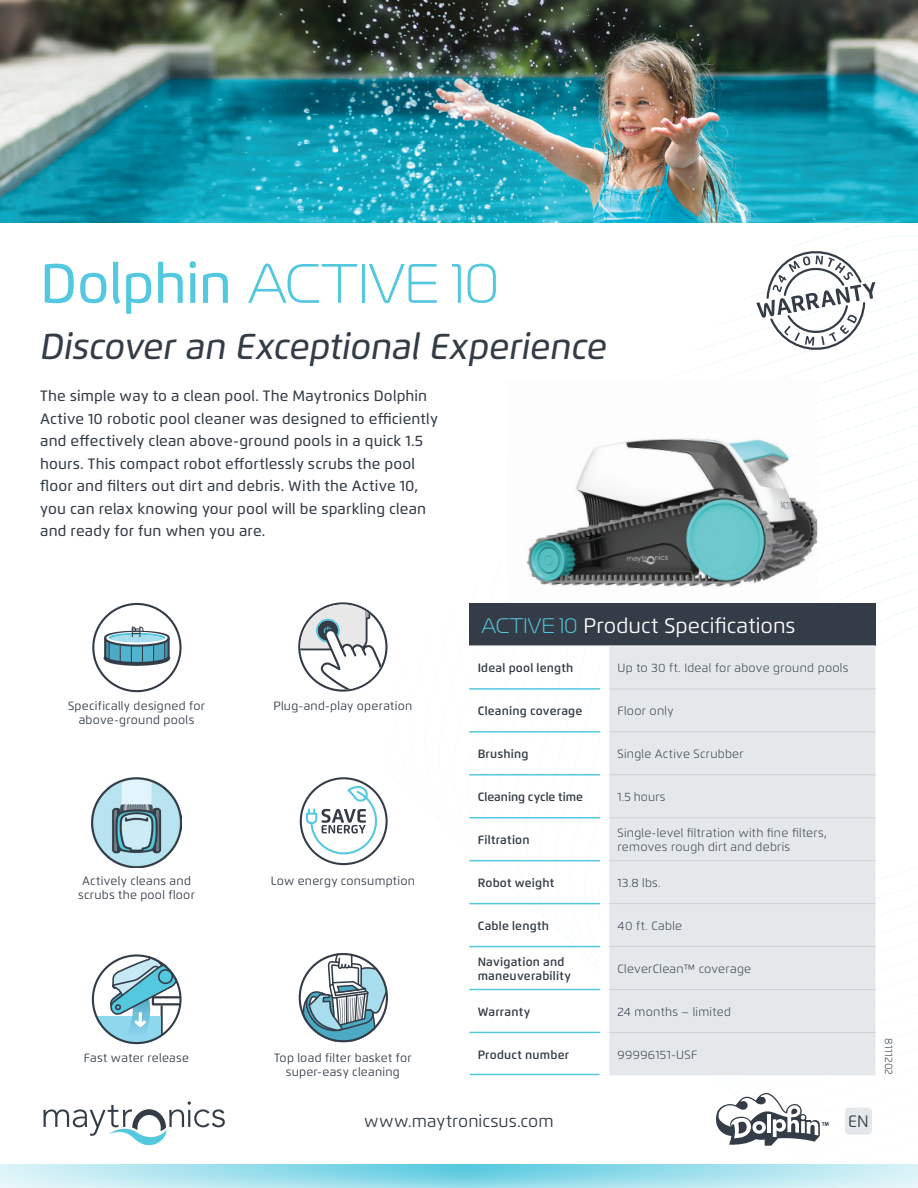
<style>
.page{position:relative;width:918px;height:1188px;background:#fff}
.page>*{position:absolute;margin:0;border:0;box-sizing:border-box;transform-origin:0 0}
.t1{font:300 55.5px "Magistral";letter-spacing:.005em;color:#54c8df}
.t2{font:italic 500 36px "Flexo";letter-spacing:-.005em;color:#343d47}
.t3{font:21px "Flexo";letter-spacing:.005em;color:#fff}
.t4{font:16.95px "Flexo";letter-spacing:.005em;color:#343d47}
.lang{font:16.5px "Flexo";color:#343d47}
.t5{font:500 15px/22.5px "Flexo";letter-spacing:.01em;color:#343d47}
.t6{font:300 12px "Flexo";letter-spacing:.02em;color:#343d47}
.flexo_med_14{font:12px/14.4px "Flexo";letter-spacing:.02em;color:#343d47;text-align:center}
.t7{font:600 12px "Flexo";letter-spacing:.015em;color:#343d47}
.t8{font:600 12px "Flexo";letter-spacing:-.005em;color:#343d47}
.t9{font:300 10.5px "Flexo";letter-spacing:.035em;color:#343d47}
.s1{font-family:"Flexo";font-weight:500}
.s2{font-family:"Magistral";font-weight:300;color:#54c8df}
</style>
<div class="page">
<svg style="left:92px;top:954px;width:90px;height:90px"></svg>
<svg style="left:298px;top:602px;width:89px;height:90px"></svg>
<img style="left:0;top:0;width:918px;height:223px">
<svg style="left:387px;top:205px;width:531px;height:755px"></svg>
<svg style="left:845px;top:1108px;width:27px;height:27px"></svg>
<svg style="left:43px;top:1101px;width:182px;height:45px"></svg>
<svg style="left:716px;top:1093px;width:112px;height:53px"></svg>
<svg style="left:0;top:1164px;width:918px;height:24px;background:#a6e2ee"></svg>
<img style="left:506px;top:378px;width:312px;height:225px">
<div style="left:469px;top:603px;width:406px;height:43px;background:#343d47"></div>
<div style="left:609px;top:647px;width:266px;height:342px;background:#e5e8eb"></div>
<div style="left:609px;top:990px;width:266px;height:85px;background:#e5e8eb"></div>
<hr style="left:469px;top:688px;width:131px;height:2px;background:#54c8df">
<hr style="left:469px;top:731px;width:131px;height:2px;background:#54c8df">
<hr style="left:469px;top:774px;width:131px;height:2px;background:#54c8df">
<hr style="left:469px;top:817px;width:131px;height:1px;background:#54c8df">
<hr style="left:469px;top:860px;width:131px;height:1px;background:#54c8df">
<hr style="left:469px;top:903px;width:131px;height:1px;background:#54c8df">
<hr style="left:469px;top:946px;width:131px;height:1px;background:#54c8df">
<div style="left:600px;top:646px;width:9px;height:43px;background:#fff"></div>
<div style="left:600px;top:689px;width:9px;height:43px;background:#fff"></div>
<div style="left:600px;top:732px;width:9px;height:43px;background:#fff"></div>
<div style="left:600px;top:775px;width:9px;height:43px;background:#fff"></div>
<div style="left:600px;top:818px;width:9px;height:43px;background:#fff"></div>
<div style="left:600px;top:861px;width:9px;height:43px;background:#fff"></div>
<div style="left:600px;top:904px;width:9px;height:43px;background:#fff"></div>
<div style="left:600px;top:947px;width:9px;height:43px;background:#fff"></div>
<hr style="left:609px;top:689px;width:266px;height:1px;background:#ccd1d7">
<hr style="left:609px;top:731px;width:266px;height:1px;background:#ccd1d7">
<hr style="left:609px;top:774px;width:266px;height:1px;background:#ccd1d7">
<hr style="left:609px;top:817px;width:266px;height:1px;background:#ccd1d7">
<hr style="left:609px;top:860px;width:266px;height:1px;background:#ccd1d7">
<hr style="left:609px;top:903px;width:266px;height:1px;background:#ccd1d7">
<hr style="left:609px;top:946px;width:266px;height:1px;background:#ccd1d7">
<hr style="left:605px;top:646px;width:270px;height:1px;background:#fff">
<hr style="left:469px;top:646px;width:136px;height:1px;background:#fff">
<hr style="left:609px;top:989px;width:266px;height:1px;background:#ccd1d7">
<hr style="left:469px;top:989px;width:131px;height:1px;background:#54c8df">
<hr style="left:469px;top:1032px;width:131px;height:1px;background:#54c8df">
<hr style="left:609px;top:1032px;width:266px;height:1px;background:#ccd1d7">
<hr style="left:470px;top:1074px;width:130px;height:1px;background:#54c8df">
<svg style="left:299px;top:953px;width:89px;height:89px"></svg>
<svg style="left:92px;top:603px;width:90px;height:89px"></svg>
<svg style="left:756px;top:249px;width:119px;height:103px"></svg>
<svg style="left:300px;top:777px;width:88px;height:88px"></svg>
<img style="left:91px;top:777px;width:91px;height:91px">
<p class="t1" style="left:40px;top:250px;width:460px"><span class="s1">Dolphin</span> ACTIVE 10</p>
<p class="t2" style="left:40px;top:325px;width:568px">Discover an Exceptional Experience</p>
<p class="t5" style="left:40px;top:385px;width:399px">The simple way to a clean pool. The Maytronics Dolphin Active 10 robotic pool cleaner was designed to efficiently and effectively clean above-ground pools in a quick 1.5 hours. This compact robot effortlessly scrubs the pool floor and filters out dirt and debris. With the Active 10, you can relax knowing your pool will be sparkling clean and ready for fun when you are.</p>
<p class="t3" style="left:482px;top:613px;width:315px"><span class="s2">ACTIVE 10</span> Product Specifications</p>
<p class="t6" style="left:618px;top:661px;width:232px">Up to 30 ft. Ideal for above ground pools</p>
<p class="t7" style="left:478px;top:660px;width:97px">Ideal pool length</p>
<p class="flexo_med_14" style="left:68px;top:698px;width:138px">Specifically designed for above-ground pools</p>
<p class="flexo_med_14" style="left:273px;top:698px;width:141px">Plug-and-play operation</p>
<p class="t7" style="left:478px;top:704px;width:106px">Cleaning coverage</p>
<p class="t6" style="left:618px;top:704px;width:57px">Floor only</p>
<p class="t7" style="left:478px;top:747px;width:52px">Brushing</p>
<p class="t6" style="left:618px;top:747px;width:128px">Single Active Scrubber</p>
<p class="t8" style="left:478px;top:789px;width:107px">Cleaning cycle time</p>
<p class="t6" style="left:618px;top:790px;width:49px">1.5 hours</p>
<p class="flexo_med_14" style="left:78px;top:873px;width:118px">Actively cleans and scrubs the pool floor</p>
<p class="flexo_med_14" style="left:271px;top:873px;width:146px">Low energy consumption</p>
<p class="t7" style="left:478px;top:832px;width:53px">Filtration</p>
<p class="t7" style="left:478px;top:875px;width:78px">Robot weight</p>
<p class="t6" style="left:618px;top:825px;width:211px">Single-level filtration with fine filters,</p>
<p class="t6" style="left:618px;top:840px;width:174px">removes rough dirt and debris</p>
<p class="t6" style="left:618px;top:875px;width:45px">13.8 lbs.</p>
<p class="t7" style="left:478px;top:918px;width:73px">Cable length</p>
<p class="t7" style="left:478px;top:954px;width:88px">Navigation and</p>
<p class="t7" style="left:478px;top:968px;width:95px">maneuverability</p>
<p class="t6" style="left:618px;top:918px;width:66px">40 ft. Cable</p>
<p class="t6" style="left:618px;top:961px;width:135px">CleverClean™ coverage</p>
<p class="t7" style="left:478px;top:1004px;width:54px">Warranty</p>
<p class="t6" style="left:618px;top:1004px;width:115px">24 months – limited</p>
<p class="flexo_med_14" style="left:84px;top:1050px;width:107px">Fast water release</p>
<p class="flexo_med_14" style="left:274px;top:1050px;width:139px">Top load filter basket for super-easy cleaning</p>
<p class="t7" style="left:478px;top:1048px;width:93px">Product number</p>
<p class="t6" style="left:618px;top:1047px;width:81px">99996151-USF</p>
<p class="t9" style="left:895px;top:1038px;width:38px;rotate:90deg">8111202</p>
<p class="t4" style="left:364px;top:1111px;width:191px">www.maytronicsus.com</p>
<p class="lang" style="left:848px;top:1111px;width:22px">EN</p>
</div>
